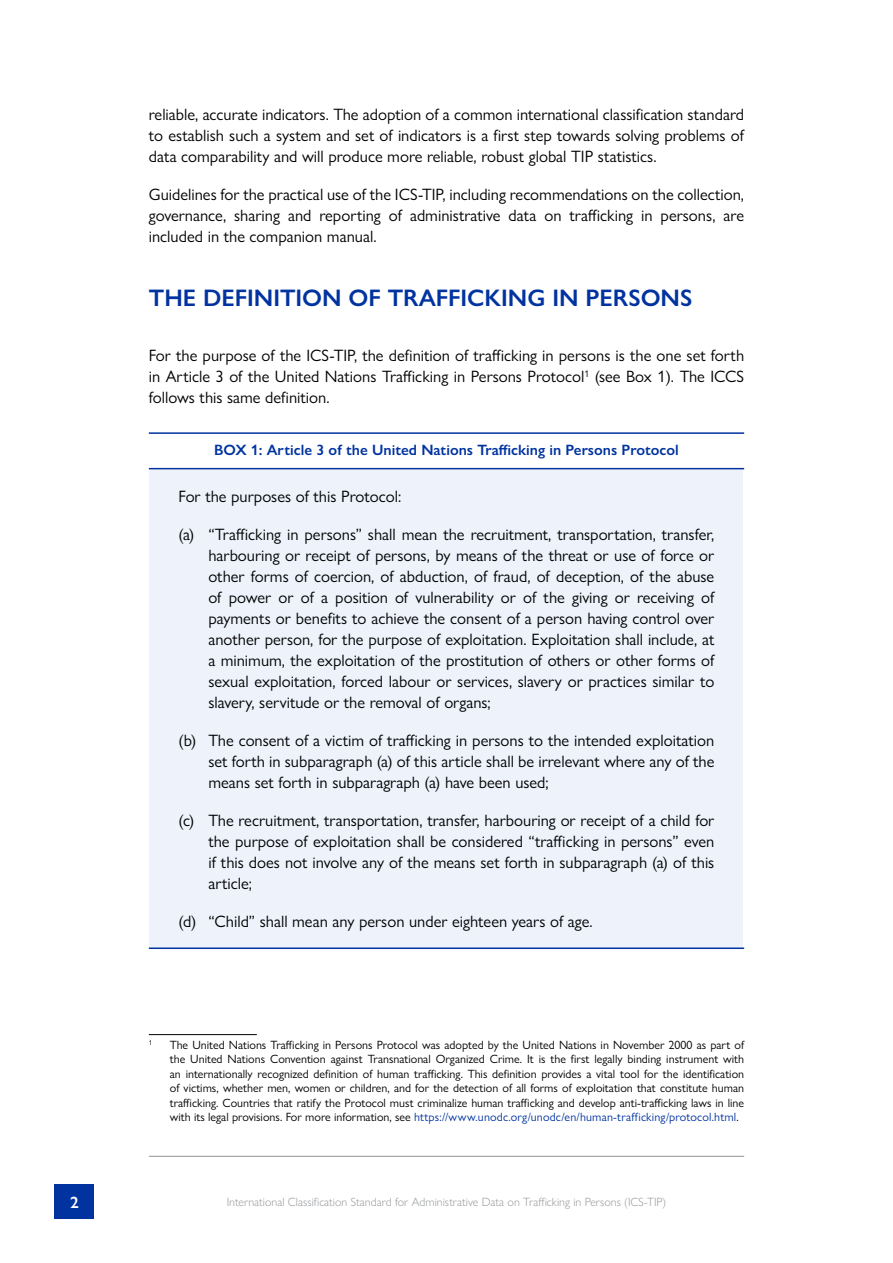
<style>
.page{position:relative;width:893px;height:1263px;background:#fff}
.page>*{position:absolute;margin:0;border:0;box-sizing:border-box;transform-origin:0 0}
.t1{font:600 24px "Gill Sans Nova";color:#0033a0}
.t2{font:16.5px/21px "Gill Sans Nova";color:#000;text-align:justify}
.t3{font:600 16.5px "Gill Sans Nova";color:#fff}
.t4{font:600 15px "Gill Sans Nova";color:#0033a0}
.t5{font:12px/14.4px "Gill Sans Nova";letter-spacing:.015em;color:#000;text-align:justify}
.t6{font:300 12px "Gill Sans Nova";color:#939598}
.t7{font:7.05px "Gill Sans Nova";color:#000}
.s1{color:#0033a0}
</style>
<div class="page">
<div style="left:150px;top:468px;width:593px;height:481px;background:#edf2fb"></div>
<hr style="left:149px;top:432px;width:595px;height:2px;background:#0033a0">
<hr style="left:149px;top:468px;width:595px;height:1px;background:#0033a0">
<hr style="left:149px;top:1034px;width:108px;height:1px;background:#000">
<hr style="left:149px;top:947px;width:595px;height:2px;background:#0033a0">
<div style="left:55px;top:1185px;width:39px;height:34px;background:#0033a0"></div>
<hr style="left:149px;top:1156px;width:595px;height:1px;background:#939598">
<p class="t2" style="left:149px;top:104px;width:597px">reliable, accurate indicators. The adoption of a common international classification standard to establish such a system and set of indicators is a first step towards solving problems of data comparability and will produce more reliable, robust global TIP statistics.</p>
<p class="t2" style="left:149px;top:184px;width:597px">Guidelines for the practical use of the ICS-TIP, including recommendations on the collection, governance, sharing and reporting of administrative data on trafficking in persons, are included in the companion manual.</p>
<h1 class="t1" style="left:149px;top:283px;width:545px">THE DEFINITION OF TRAFFICKING IN PERSONS</h1>
<p class="t2" style="left:149px;top:345px;width:597px">For the purpose of the ICS-TIP, the definition of trafficking in persons is the one set forth in Article 3 of the United Nations Trafficking in Persons Protocol<sup>1</sup> (see Box 1). The ICCS follows this same definition.</p>
<p class="t4" style="left:214px;top:441px;width:466px">BOX 1: Article 3 of the United Nations Trafficking in Persons Protocol</p>
<p class="t2" style="left:179px;top:485px;width:224px">For the purposes of this Protocol:</p>
<p class="t2" style="left:208px;top:523px;width:508px;text-indent:-30px">(a) “Trafficking in persons” shall mean the recruitment, transportation, transfer, harbouring or receipt of persons, by means of the threat or use of force or other forms of coercion, of abduction, of fraud, of deception, of the abuse of power or of a position of vulnerability or of the giving or receiving of payments or benefits to achieve the consent of a person having control over another person, for the purpose of exploitation. Exploitation shall include, at a minimum, the exploitation of the prostitution of others or other forms of sexual exploitation, forced labour or services, slavery or practices similar to slavery, servitude or the removal of organs;</p>
<p class="t2" style="left:208px;top:729px;width:508px;text-indent:-30px">(b) The consent of a victim of trafficking in persons to the intended exploitation set forth in subparagraph (a) of this article shall be irrelevant where any of the means set forth in subparagraph (a) have been used;</p>
<p class="t2" style="left:208px;top:809px;width:508px;text-indent:-30px">(c) The recruitment, transportation, transfer, harbouring or receipt of a child for the purpose of exploitation shall be considered “trafficking in persons” even if this does not involve any of the means set forth in subparagraph (a) of this article;</p>
<p class="t2" style="left:179px;top:910px;width:416px">(d) “Child” shall mean any person under eighteen years of age.</p>
<p class="t7" style="left:149px;top:1038px;width:5px">1</p>
<p class="t5" style="left:170px;top:1037px;width:576px">The United Nations Trafficking in Persons Protocol was adopted by the United Nations in November 2000 as part of the United Nations Convention against Transnational Organized Crime. It is the first legally binding instrument with an internationally recognized definition of human trafficking. This definition provides a vital tool for the identification of victims, whether men, women or children, and for the detection of all forms of exploitation that constitute human trafficking. Countries that ratify the Protocol must criminalize human trafficking and develop anti-trafficking laws in line with its legal provisions. For more information, see <span class="s1">https://www.unodc.org/unodc/en/human-trafficking/protocol.html</span>.</p>
<p class="t3" style="left:70px;top:1192px;width:10px">2</p>
<p class="t6" style="left:227px;top:1195px;width:441px">International Classification Standard for Administrative Data on Trafficking in Persons (ICS-TIP)</p>
</div>
